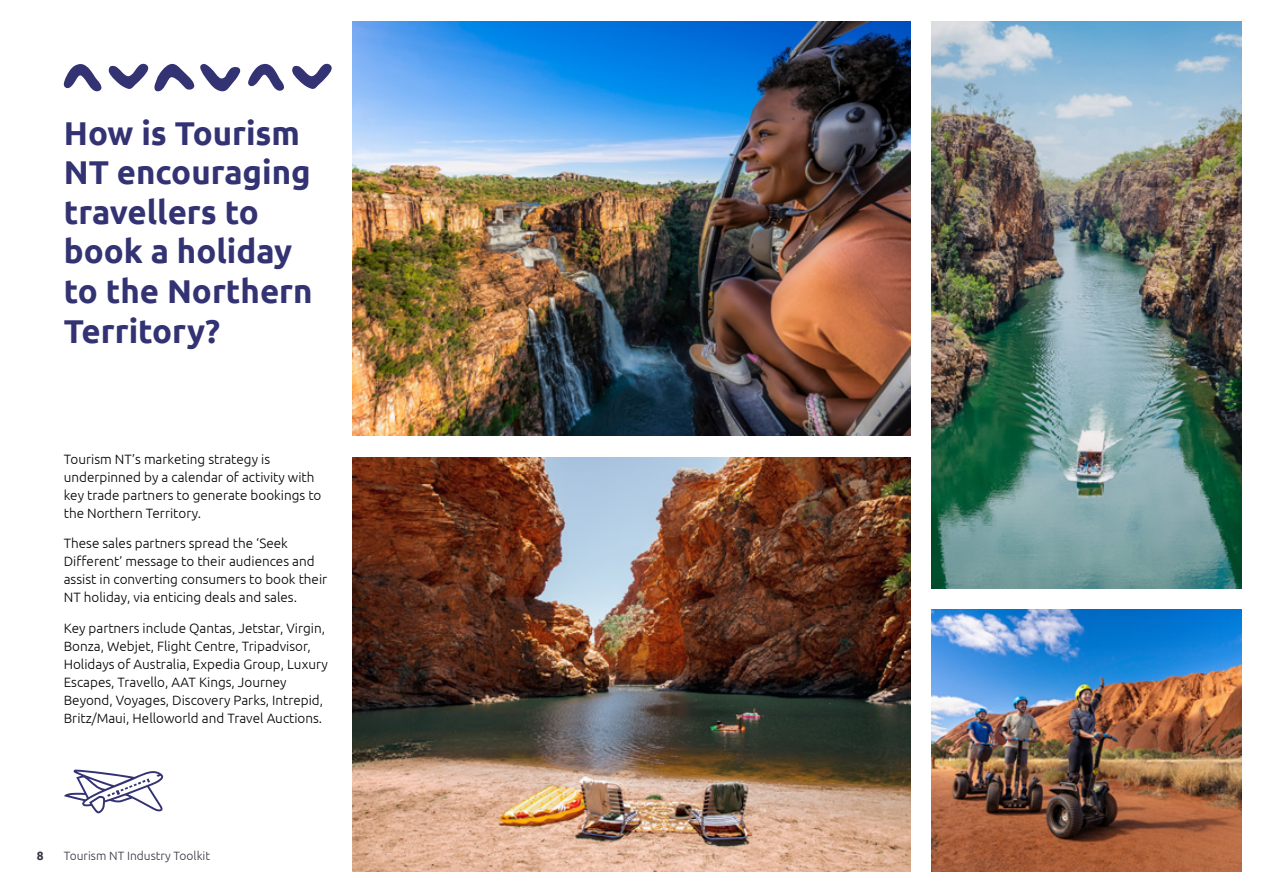
<style>
.page{position:relative;width:1263px;height:893px;background:#fff}
.page>*{position:absolute;margin:0;border:0;box-sizing:border-box;transform-origin:0 0}
.t1{font:700 33px/39.6px "Ubuntu";color:#333374}
.t2{font:300 13.5px/18px "Ubuntu";color:#000}
.t3{font:300 12px "Ubuntu";color:#343741}
.t4{font:700 12px "Ubuntu";color:#343741}
</style>
<div class="page">
<img style="left:931px;top:21px;width:311px;height:567px">
<img style="left:353px;top:21px;width:557px;height:415px">
<img style="left:353px;top:458px;width:557px;height:414px">
<img style="left:931px;top:609px;width:311px;height:263px">
<svg style="left:248px;top:64px;width:36px;height:27px"></svg>
<svg style="left:64px;top:64px;width:176px;height:27px"></svg>
<svg style="left:292px;top:64px;width:40px;height:25px"></svg>
<svg style="left:64px;top:770px;width:99px;height:43px"></svg>
<h1 class="t1" style="left:64px;top:113px;width:250px">How is Tourism<br>NT encouraging travellers to book a holiday to the Northern<br>Territory?</h1>
<p class="t2" style="left:64px;top:450px;width:259px">Tourism NT’s marketing strategy is underpinned by a calendar of activity with key trade partners to generate bookings to the Northern Territory.</p>
<p class="t2" style="left:64px;top:534px;width:265px">These sales partners spread the ‘Seek Different’ message to their audiences and assist in converting consumers to book their NT holiday, via enticing deals and sales.</p>
<p class="t2" style="left:64px;top:619px;width:266px">Key partners include Qantas, Jetstar, Virgin, Bonza, Webjet, Flight Centre, Tripadvisor, Holidays of Australia, Expedia Group, Luxury Escapes, Travello, AAT Kings, Journey Beyond, Voyages, Discovery Parks, Intrepid, Britz/Maui, Helloworld and Travel Auctions.</p>
<p class="t4" style="left:37px;top:848px;width:8px">8</p>
<p class="t3" style="left:64px;top:848px;width:148px">Tourism NT Industry Toolkit</p>
</div>
